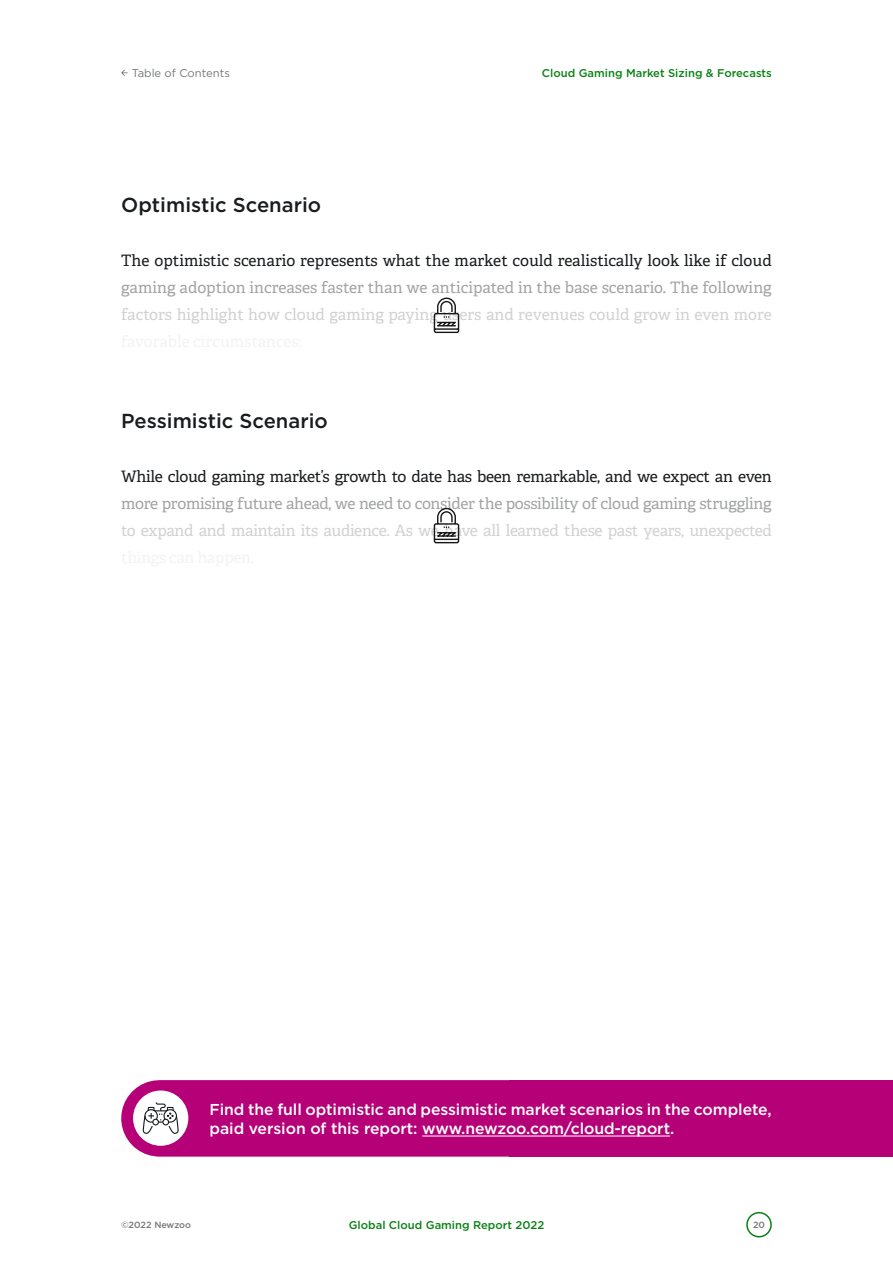
<style>
.page{position:relative;width:893px;height:1263px;background:#fff}
.page>*{position:absolute;margin:0;border:0;box-sizing:border-box;transform-origin:0 0}
.t1{font:500 20.25px "Gotham";color:#191c1e}
.t2{font:15.75px/27px "Adelle";letter-spacing:-.02em;color:#191c1e;text-align:justify}
.t3{font:500 15.75px/19.5px "Gotham";letter-spacing:-.005em;color:#fff}
.t4{font:500 11.25px "Gotham";color:#098214}
.t5{font:11.25px "Gotham";color:#757779}
.t6{font:500 9px "Gotham";color:#757779}
</style>
<div class="page">
<svg style="left:121px;top:70px;width:7px;height:6px"></svg>
<div style="left:746px;top:1212px;width:26px;height:25px;border:2px solid #098214;border-radius:50%"></div>
<svg style="left:433px;top:297px;width:27px;height:37px"></svg>
<svg style="left:433px;top:507px;width:27px;height:37px"></svg>
<div style="left:159px;top:1080px;width:482px;height:76px;background:#b50077"></div>
<div style="left:510px;top:1080px;width:383px;height:77px;background:#b50077"></div>
<hr style="left:422px;top:1135px;width:248px;height:1px;background:#fff">
<div style="left:133px;top:1090px;width:55px;height:56px;background:#fff;border-radius:50%"></div>
<svg style="left:143px;top:1102px;width:36px;height:32px"></svg>
<p class="t5" style="left:132px;top:66px;width:100px">Table of Contents</p>
<p class="t4" style="left:542px;top:66px;width:231px">Cloud Gaming Market Sizing &amp; Forecasts</p>
<p class="t1" style="left:121px;top:191px;width:201px">Optimistic Scenario</p>
<p class="t2" style="left:121px;top:247px;width:652px">The optimistic scenario represents what the market could realistically look like if cloud gaming adoption increases faster than we anticipated in the base scenario. The following factors highlight how cloud gaming paying users and revenues could grow in even more</p>
<p class="t1" style="left:121px;top:407px;width:208px">Pessimistic Scenario</p>
<p class="t2" style="left:121px;top:463px;width:652px">While cloud gaming market’s growth to date has been remarkable, and we expect an even more promising future ahead, we need to consider the possibility of cloud gaming struggling to expand and maintain its audience. As we have all learned these past years, unexpected</p>
<p class="t3" style="left:210px;top:1099px;width:564px">Find the full optimistic and pessimistic market scenarios in the complete, paid version of this report: www.newzoo.com/cloud-report.</p>
<p class="t6" style="left:121px;top:1219px;width:71px">©2022 Newzoo</p>
<p class="t4" style="left:349px;top:1218px;width:197px">Global Cloud Gaming Report 2022</p>
<p class="t6" style="left:753px;top:1219px;width:14px">20</p>
</div>
